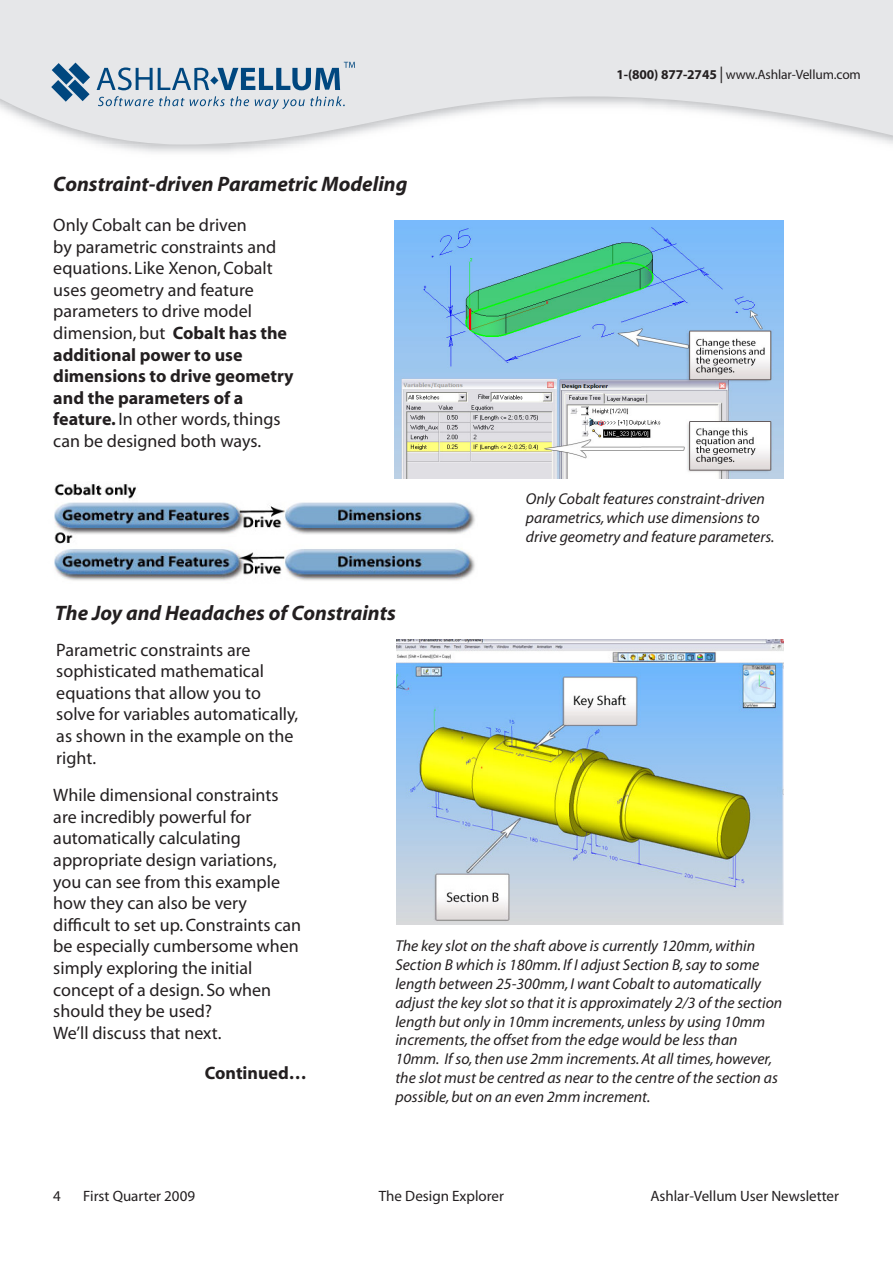
<style>
.page{position:relative;width:893px;height:1263px;background:#fff}
.page>*{position:absolute;margin:0;border:0;box-sizing:border-box;transform-origin:0 0}
.t1{font:italic 700 21px "Myriad";color:#231f20}
.t2{font:18px/21.6px "Myriad";color:#231f20}
.t3{font:700 18px "Myriad";color:#231f20}
.t4{font:italic 15.75px/18.9px "Myriad";color:#231f20}
.t5{font:15px "Myriad";color:#231f20}
.t6{font:13.5px "Myriad";letter-spacing:-.01em;color:#231f20}
.s1{font-weight:700}
.s2{font-size:16.5px}
</style>
<div class="page">
<svg style="left:0;top:0;width:893px;height:149px;fill:#e6e7e9"></svg>
<svg style="left:98px;top:96px;width:151px;height:10px;background:#b3c3d1"></svg>
<svg style="left:255px;top:96px;width:90px;height:13px"></svg>
<svg style="left:51px;top:63px;width:39px;height:39px;background:#6a91b0"></svg>
<svg style="left:97px;top:62px;width:258px;height:28px;background:#9fb5c8"></svg>
<img style="left:397px;top:639px;width:387px;height:285px">
<img style="left:54px;top:484px;width:421px;height:97px">
<img style="left:394px;top:220px;width:390px;height:258px">
<p class="t1" style="left:53px;top:173px;width:356px">Constraint-driven Parametric Modeling</p>
<p class="t2" style="left:53px;top:215px;width:225px">Only Cobalt can be driven<br>by parametric constraints and</p>
<p class="t2" style="left:53px;top:258px;width:242px">equations. Like Xenon, Cobalt uses geometry and feature parameters to drive model dimension, but <span class="s1">Cobalt has the additional power to use dimensions to drive geometry and the parameters of a feature.</span> In other words, things can be designed both ways.</p>
<p class="t1" style="left:55px;top:602px;width:342px">The Joy and Headaches of Constraints</p>
<p class="t2" style="left:56px;top:639px;width:243px">Parametric constraints are sophisticated mathematical equations that allow you to solve for variables automatically, as shown in the example on the right.</p>
<p class="t6" style="left:616px;top:68px;width:246px"><span class="s1">1-(800) 877-2745</span> <span class="s2">|</span> www.Ashlar-Vellum.com</p>
<p class="t4" style="left:526px;top:490px;width:250px">Only Cobalt features constraint-driven parametrics, which use dimensions to drive geometry and feature parameters.</p>
<p class="t2" style="left:53px;top:785px;width:227px">While dimensional constraints are incredibly powerful for</p>
<p class="t2" style="left:53px;top:828px;width:189px">automatically calculating</p>
<p class="t2" style="left:53px;top:850px;width:249px">appropriate design variations, you can see from this example how they can also be very difficult to set up. Constraints can be especially cumbersome when</p>
<p class="t2" style="left:53px;top:958px;width:201px">simply exploring the initial</p>
<p class="t2" style="left:53px;top:979px;width:219px">concept of a design. So when should they be used?<br>We’ll discuss that next.</p>
<p class="t3" style="left:205px;top:1063px;width:103px">Continued…</p>
<p class="t4" style="left:395px;top:937px;width:388px">The key slot on the shaft above is currently 120mm, within Section B which is 180mm. If I adjust Section B, say to some length between 25-300mm, I want Cobalt to automatically adjust the key slot so that it is approximately 2/3 of the section length but only in 10mm increments, unless by using 10mm increments, the offset from the edge would be less than 10mm. If so, then use 2mm increments. At all times, however, the slot must be centred as near to the centre of the section as possible, but on an even 2mm increment.</p>
<p class="t5" style="left:53px;top:1188px;width:9px">4</p>
<p class="t5" style="left:83px;top:1188px;width:113px">First Quarter 2009</p>
<p class="t5" style="left:379px;top:1188px;width:127px">The Design Explorer</p>
<p class="t5" style="left:650px;top:1188px;width:190px">Ashlar-Vellum User Newsletter</p>
</div>
